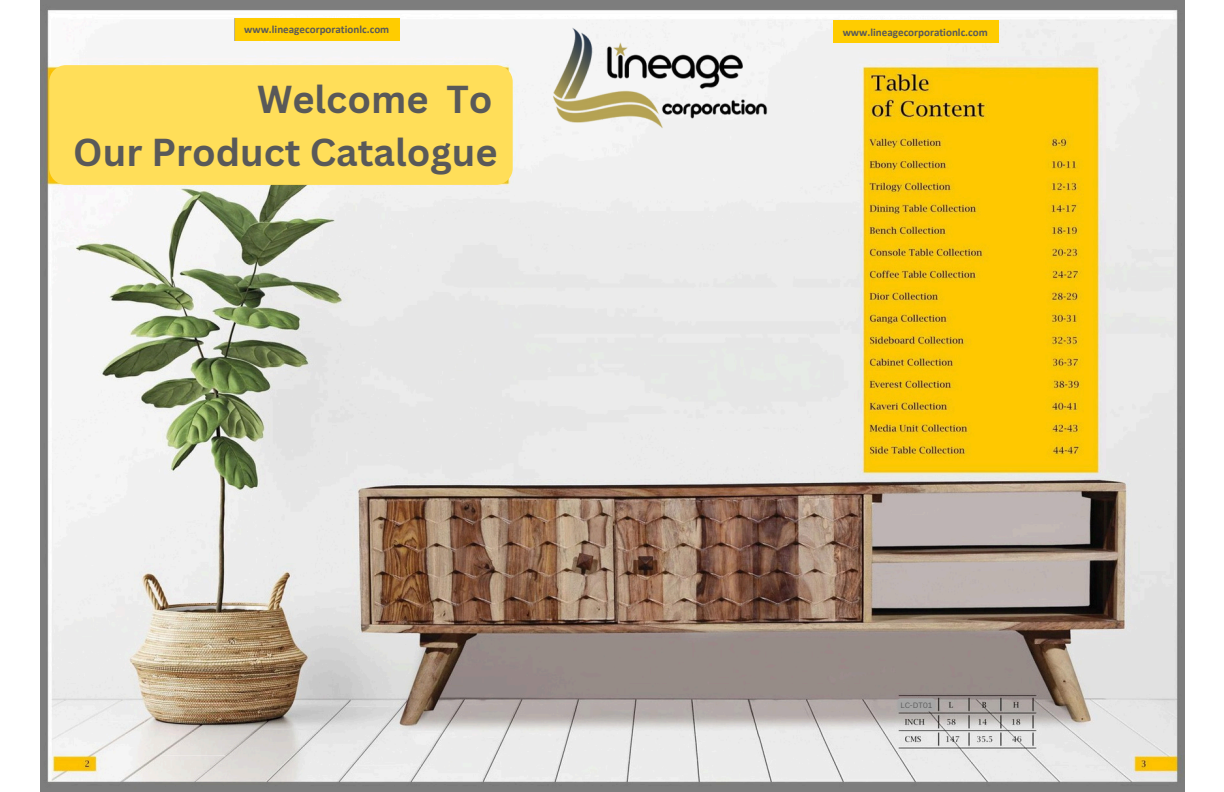
<style>
.page{position:relative;width:1224px;height:792px;background:#fff}
.page>*{position:absolute;margin:0;border:0;box-sizing:border-box;transform-origin:0 0}
.t1{font:700 37.9px/52.9px "Canva Sans";color:#595959;text-align:right}
.t2{font:700 11.1px "Calibri";color:#595959}
.t3{font:7.5px "Canva Sans";color:#595959}
</style>
<div class="page">
<img style="left:40px;top:0;width:1144px;height:792px">
<div style="left:235px;top:19px;width:165px;height:22px;background:#fc0"></div>
<div style="left:833px;top:21px;width:165px;height:22px;background:#fc0"></div>
<img style="left:533px;top:19px;width:245px;height:114px">
<svg style="left:897px;top:698px;width:38px;height:14px"></svg>
<div style="left:49px;top:65px;width:464px;height:120px;background:#ffde59;border-radius:17px"></div>
<p class="t2" style="left:244px;top:25px;width:147px">www.lineagecorporationlc.com</p>
<p class="t2" style="left:843px;top:28px;width:147px">www.lineagecorporationlc.com</p>
<p class="t1" style="left:73px;top:72px;width:426px">Welcome To<br>Our Product Catalogue</p>
<h2 class="t3" style="left:900px;top:700px;width:33px">LC-DT01</h2>
</div>
